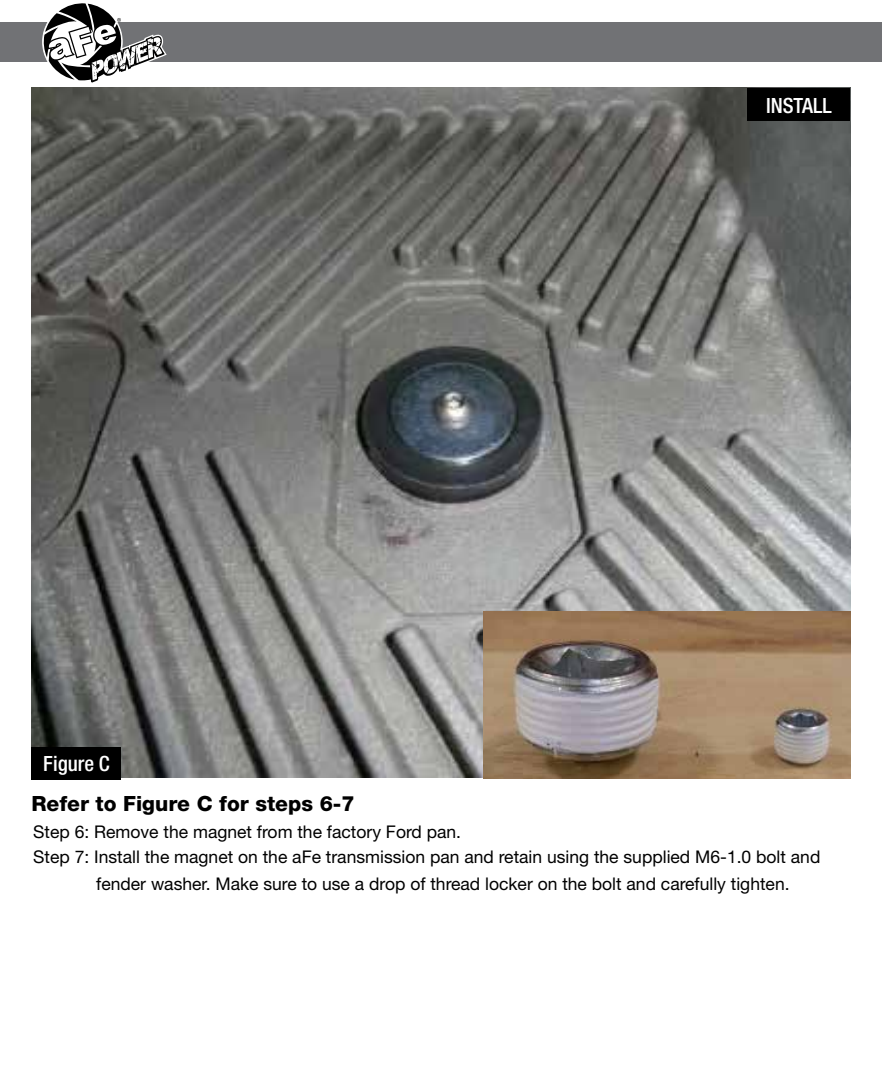
<style>
.page{position:relative;width:882px;height:1071px;background:#fff}
.page>*{position:absolute;margin:0;border:0;box-sizing:border-box;transform-origin:0 0}
.t1{font:800 21px "Helvetica Neue";color:#000}
.t2{font:500 condensed 21px "Helvetica Neue";color:#fff}
.t3{font:17.5px "Helvetica Neue";color:#000}
</style>
<div class="page">
<div style="left:0;top:23px;width:882px;height:39px;background:#717275"></div>
<svg style="left:43px;top:3px;width:124px;height:80px"></svg>
<img style="left:32px;top:88px;width:818px;height:690px">
<div style="left:747px;top:88px;width:103px;height:33px;background:#000"></div>
<div style="left:32px;top:747px;width:89px;height:33px;background:#000"></div>
<img style="left:483px;top:611px;width:367px;height:167px">
<p class="t2" style="left:43px;top:751px;width:68px">Figure C</p>
<p class="t2" style="left:766px;top:93px;width:67px">INSTALL</p>
<p class="t1" style="left:32px;top:791px;width:325px">Refer to Figure C for steps 6-7</p>
<p class="t3" style="left:33px;top:821px;width:429px">Step 6: Remove the magnet from the factory Ford pan.</p>
<p class="t3" style="left:33px;top:847px;width:789px">Step 7: Install the magnet on the aFe transmission pan and retain using the supplied M6-1.0 bolt and</p>
<p class="t3" style="left:96px;top:873px;width:695px">fender washer. Make sure to use a drop of thread locker on the bolt and carefully tighten.</p>
</div>
